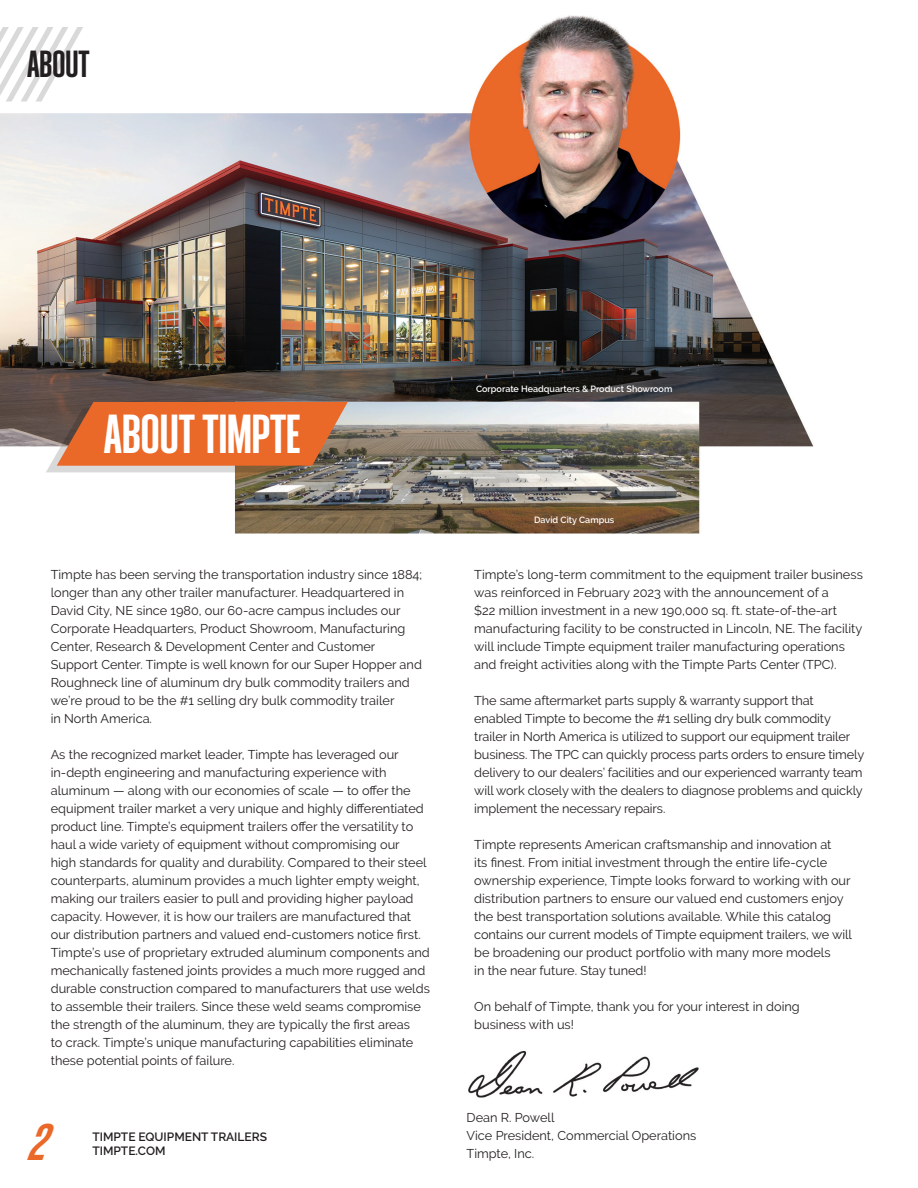
<style>
.page{position:relative;width:918px;height:1188px;background:#fff}
.page>*{position:absolute;margin:0;border:0;box-sizing:border-box;transform-origin:0 0}
.t1{font:700 48px "Athletic Pro";color:#fff}
.t2{font:italic 700 45px "Athletic Pro";color:#ea6828}
.Category_1{font:700 33px "Athletic Pro";color:#231f20}
.t3{font:12.75px/18px "Raleway";color:#231f20}
.t4{font:600 12px/14.4px "Raleway";color:#231f20}
.t5{font:600 9px "Raleway";color:#fff}
</style>
<div class="page">
<img style="left:0;top:15px;width:814px;height:1083px">
<svg style="left:46px;top:402px;width:302px;height:70px;background:#d56f3c"></svg>
<svg style="left:0;top:27px;width:90px;height:75px"></svg>
<p class="Category_1" style="left:27px;top:46px;width:64px">ABOUT</p>
<p class="t1" style="left:104px;top:407px;width:198px">ABOUT TIMPTE</p>
<p class="t3" style="left:51px;top:566px;width:373px">Timpte has been serving the transportation industry since 1884; longer than any other trailer manufacturer. Headquartered in</p>
<p class="t3" style="left:51px;top:602px;width:373px">David City, NE since 1980, our 60-acre campus includes our Corporate Headquarters, Product Showroom, Manufacturing Center, Research &amp; Development Center and Customer Support Center. Timpte is well known for our Super Hopper and Roughneck line of aluminum dry bulk commodity trailers and we’re proud to be the #1 selling dry bulk commodity trailer</p>
<p class="t3" style="left:51px;top:710px;width:103px">in North America.</p>
<p class="t3" style="left:51px;top:746px;width:381px">As the recognized market leader, Timpte has leveraged our in-depth engineering and manufacturing experience with aluminum — along with our economies of scale — to offer the equipment trailer market a very unique and highly differentiated product line. Timpte’s equipment trailers offer the versatility to haul a wide variety of equipment without compromising our<br>high standards for quality and durability. Compared to their steel counterparts, aluminum provides a much lighter empty weight, making our trailers easier to pull and providing higher payload capacity. However, it is how our trailers are manufactured that our distribution partners and valued end-customers notice first.<br>Timpte’s use of proprietary extruded aluminum components and mechanically fastened joints provides a much more rugged and durable construction compared to manufacturers that use welds to assemble their trailers. Since these weld seams compromise the strength of the aluminum, they are typically the first areas</p>
<p class="t3" style="left:51px;top:1034px;width:364px">to crack. Timpte’s unique manufacturing capabilities eliminate these potential points of failure.</p>
<h2 class="t2" style="left:31px;top:1117px;width:19px">2</h2>
<p class="t4" style="left:92px;top:1129px;width:176px">TIMPTE EQUIPMENT TRAILERS<br>TIMPTE.COM</p>
<p class="t5" style="left:476px;top:383px;width:198px">Corporate Headquarters &amp; Product Showroom</p>
<p class="t5" style="left:534px;top:515px;width:82px">David City Campus</p>
<p class="t3" style="left:474px;top:566px;width:390px">Timpte’s long-term commitment to the equipment trailer business was reinforced in February 2023 with the announcement of a<br>$22 million investment in a new 190,000 sq. ft. state-of-the-art manufacturing facility to be constructed in Lincoln, NE. The facility will include Timpte equipment trailer manufacturing operations and freight activities along with the Timpte Parts Center (TPC).</p>
<p class="t3" style="left:474px;top:692px;width:392px">The same aftermarket parts supply &amp; warranty support that enabled Timpte to become the #1 selling dry bulk commodity trailer in North America is utilized to support our equipment trailer business. The TPC can quickly process parts orders to ensure timely delivery to our dealers’ facilities and our experienced warranty team will work closely with the dealers to diagnose problems and quickly implement the necessary repairs.</p>
<p class="t3" style="left:474px;top:836px;width:379px">Timpte represents American craftsmanship and innovation at<br>its finest. From initial investment through the entire life-cycle ownership experience, Timpte looks forward to working with our distribution partners to ensure our valued end customers enjoy the best transportation solutions available. While this catalog contains our current models of Timpte equipment trailers, we will be broadening our product portfolio with many more models</p>
<p class="t3" style="left:474px;top:962px;width:174px">in the near future. Stay tuned!</p>
<p class="t3" style="left:474px;top:998px;width:327px">On behalf of Timpte, thank you for your interest in doing</p>
<p class="t3" style="left:474px;top:1016px;width:101px">business with us!</p>
<p class="t3" style="left:467px;top:1108px;width:89px">Dean R. Powell</p>
<p class="t3" style="left:467px;top:1126px;width:231px">Vice President, Commercial Operations</p>
<p class="t3" style="left:467px;top:1144px;width:69px">Timpte, Inc.</p>
</div>
